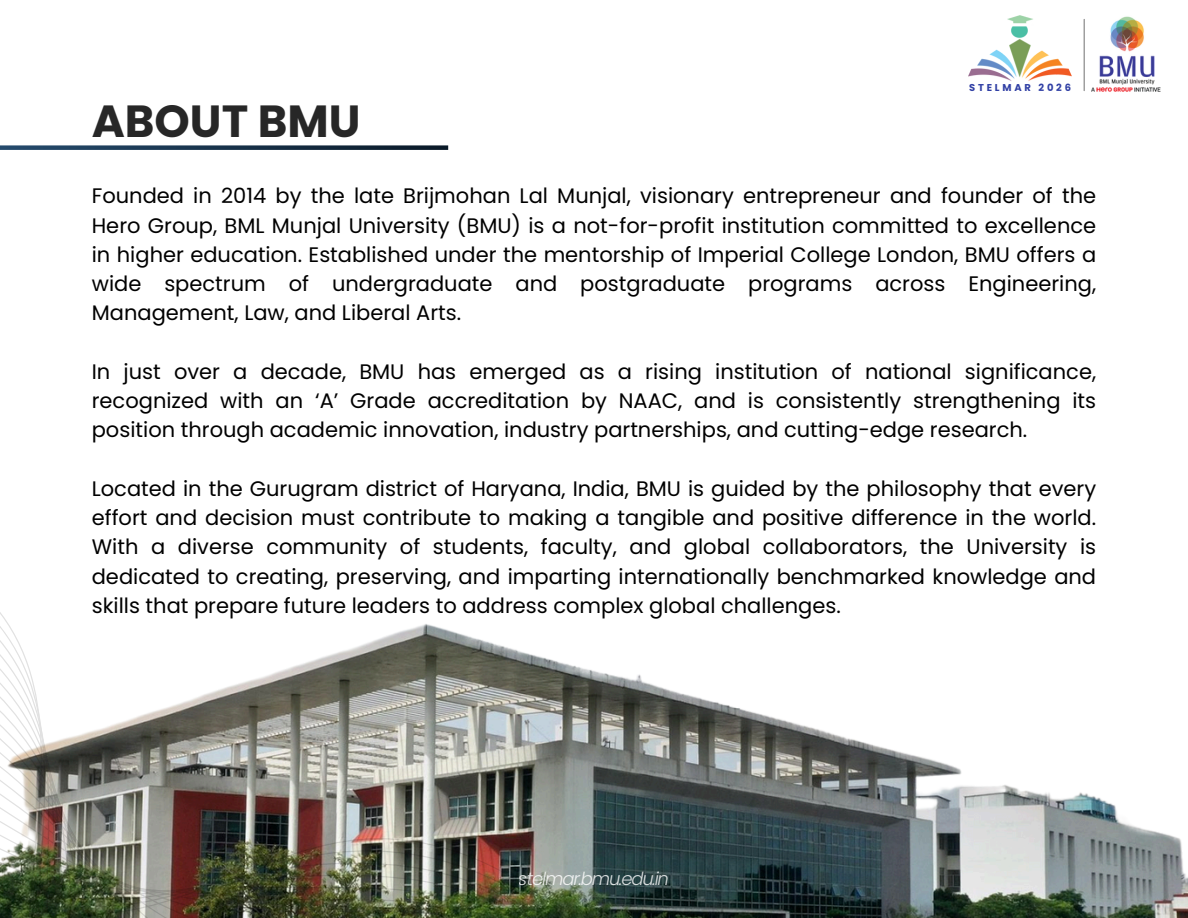
<style>
.page{position:relative;width:1188px;height:918px;background:#fff}
.page>*{position:absolute;margin:0;border:0;box-sizing:border-box;transform-origin:0 0}
.t1{font:700 45px "Poppins";color:#272727}
.t2{font:21px/29.2px "Poppins";color:#000;text-align:justify}
.t3{font:italic 300 18px "Poppins";letter-spacing:-.065em;color:#fff}
.t4{font:700 9.9px "Poppins";letter-spacing:.28em;color:#3140a5}
</style>
<div class="page">
<img style="left:742px;top:709px;width:446px;height:209px">
<img style="left:0;top:612px;width:742px;height:306px">
<img style="left:1091px;top:16px;width:70px;height:76px">
<img style="left:968px;top:16px;width:104px;height:65px">
<hr style="left:1084px;top:19px;width:1px;height:72px;background:#606060">
<svg style="left:0;top:145px;width:448px;height:5px;background:#2e465c"></svg>
<h1 class="t1" style="left:92px;top:89px;width:270px">ABOUT BMU</h1>
<p class="t4" style="left:969px;top:80px;width:103px">STELMAR 2026</p>
<p class="t2" style="left:92px;top:181px;width:1006px">Founded in 2014 by the late Brijmohan Lal Munjal, visionary entrepreneur and founder of the Hero Group, BML Munjal University (BMU) is a not-for-profit institution committed to excellence in higher education. Established under the mentorship of Imperial College London, BMU offers a wide spectrum of undergraduate and postgraduate programs across Engineering, Management, Law, and Liberal Arts.</p>
<p class="t2" style="left:92px;top:357px;width:1006px">In just over a decade, BMU has emerged as a rising institution of national significance, recognized with an ‘A’ Grade accreditation by NAAC, and is consistently strengthening its position through academic innovation, industry partnerships, and cutting-edge research.</p>
<p class="t2" style="left:92px;top:474px;width:1006px">Located in the Gurugram district of Haryana, India, BMU is guided by the philosophy that every effort and decision must contribute to making a tangible and positive difference in the world.<br>With a diverse community of students, faculty, and global collaborators, the University is dedicated to creating, preserving, and imparting internationally benchmarked knowledge and skills that prepare future leaders to address complex global challenges.</p>
<p class="t3" style="left:519px;top:866px;width:152px">stelmar.bmu.edu.in</p>
</div>
